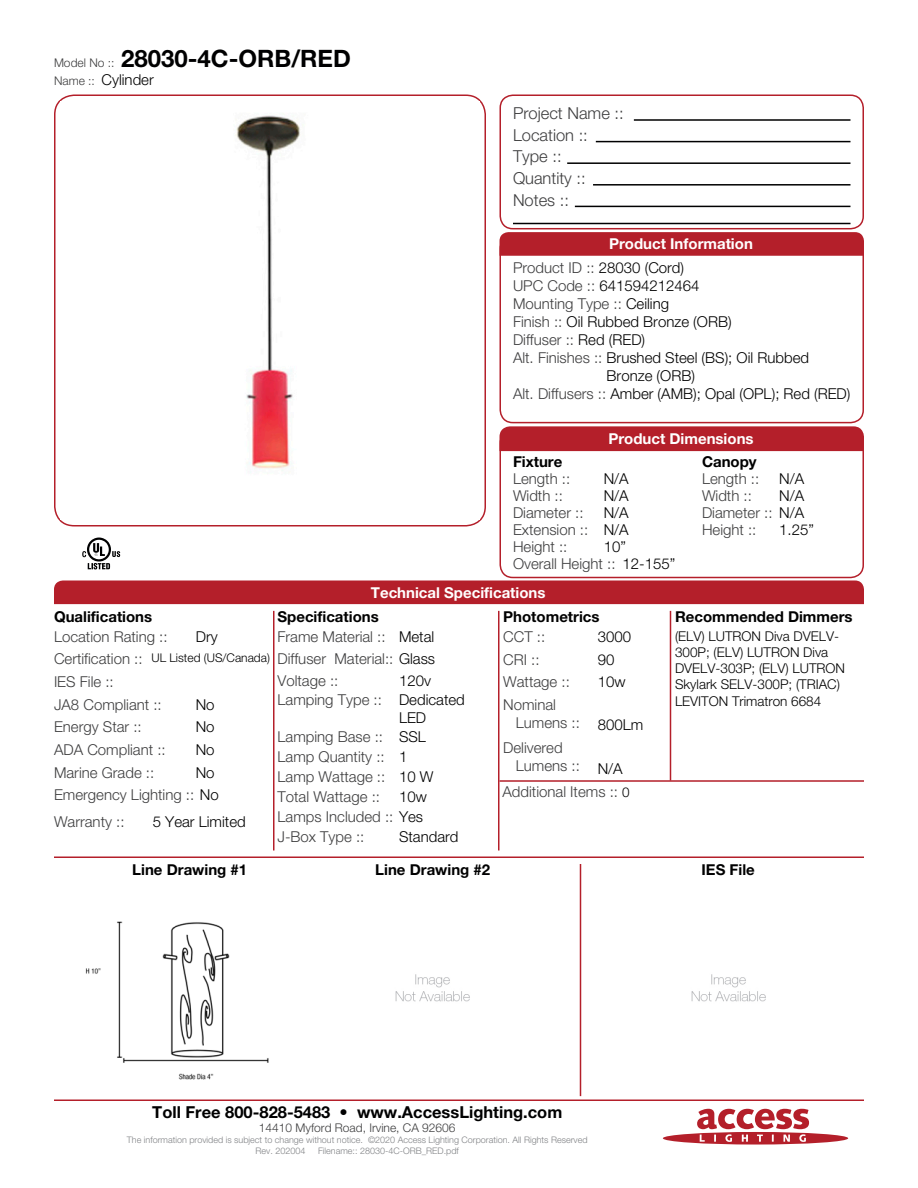
<style>
.page{position:relative;width:918px;height:1188px;background:#fff}
.page>*{position:absolute;margin:0;border:0;box-sizing:border-box;transform-origin:0 0}
.t1{font:700 24px "Helvetica Neue LT Std";color:#000001}
.Left_Justify{font:300 16.5px "Helvetica Neue LT Std";color:#3e3e3f}
.t2{font:700 16.5px "Helvetica Neue LT Std";color:#000001}
.Left_Justify-2{font:300 15px/18px "Helvetica Neue LT Std";color:#3e3e3f}
.Left_Justify-3{font:300 15px/18px "Helvetica Neue LT Std";color:#000001}
.Left_Justify-4{font:700 15px "Helvetica Neue LT Std";color:#000001}
.t3{font:700 15px "Helvetica Neue LT Std";color:#fff}
.Left_Justify-5{font:300 13.5px/16.2px "Helvetica Neue LT Std";color:#000001}
.t4{font:300 12px "Helvetica Neue LT Std";color:#3e3e3f}
.Left_Justify-6{font:300 12px "Helvetica Neue LT Std";color:#000001}
.t5{font:300 9px "Helvetica Neue LT Std";color:#808285}
.s1{font-weight:300;font-size:12px;color:#3e3e3f}
.s2{font-size:12px;color:#3e3e3f}
.s3{color:#000001}
.s4{color:#3e3e3f}
.s5{font-size:13.5px;color:#000001}
</style>
<div class="page">
<svg style="left:663px;top:1109px;width:185px;height:36px"></svg>
<div style="left:499px;top:94px;width:365px;height:135px;border:2px solid #b41f2a;border-radius:13px"></div>
<div style="left:499px;top:235px;width:365px;height:188px;border:2px solid #b41f2a;border-radius:13px"></div>
<div style="left:499px;top:430px;width:365px;height:148px;border:2px solid #b41f2a;border-radius:13px"></div>
<hr style="left:634px;top:119px;width:217px;height:2px;background:#000001">
<hr style="left:596px;top:141px;width:254px;height:1px;background:#000001">
<hr style="left:593px;top:184px;width:258px;height:2px;background:#000001">
<hr style="left:567px;top:162px;width:283px;height:2px;background:#000001">
<hr style="left:575px;top:206px;width:275px;height:1px;background:#000001">
<hr style="left:513px;top:223px;width:337px;height:1px;background:#000001">
<svg style="left:500px;top:232px;width:364px;height:24px;background:#b5232d"></svg>
<div style="left:500px;top:426px;width:364px;height:25px;background:#b41f2a"></div>
<div style="left:54px;top:580px;width:810px;height:24px;background:#b41f2a"></div>
<hr style="left:54px;top:856px;width:810px;height:2px;background:#b41f2a">
<hr style="left:54px;top:1100px;width:810px;height:1px;background:#b41f2a">
<hr style="left:670px;top:611px;width:1px;height:170px;background:#b41f2a">
<hr style="left:580px;top:864px;width:1px;height:232px;background:#b41f2a">
<hr style="left:498px;top:611px;width:2px;height:239px;background:#b41f2a">
<hr style="left:273px;top:611px;width:1px;height:239px;background:#b41f2a">
<div style="left:54px;top:94px;width:432px;height:432px;border:2px solid #b41f2a;border-radius:20px"></div>
<hr style="left:500px;top:780px;width:364px;height:2px;background:#b41f2a">
<img style="left:61px;top:115px;width:418px;height:405px">
<svg style="left:82px;top:538px;width:39px;height:32px"></svg>
<img style="left:85px;top:921px;width:184px;height:159px">
<img style="left:395px;top:974px;width:75px;height:28px">
<img style="left:691px;top:974px;width:75px;height:28px">
<p class="t1" style="left:54px;top:44px;width:298px"><span class="s1">Model No ::</span> 28030-4C-ORB/RED</p>
<p class="Left_Justify-3" style="left:54px;top:70px;width:101px"><span class="s2">Name ::</span> Cylinder</p>
<p class="Left_Justify" style="left:513px;top:103px;width:112px">Project Name ::</p>
<p class="Left_Justify" style="left:513px;top:125px;width:76px">Location ::</p>
<p class="Left_Justify" style="left:513px;top:146px;width:50px">Type ::</p>
<p class="Left_Justify" style="left:513px;top:168px;width:74px">Quantity ::</p>
<p class="Left_Justify" style="left:513px;top:190px;width:57px">Notes ::</p>
<p class="t3" style="left:609px;top:235px;width:145px">Product Information</p>
<p class="Left_Justify-2" style="left:513px;top:259px;width:173px">Product ID :: <span class="s3">28030 (Cord)</span></p>
<p class="Left_Justify-3" style="left:513px;top:277px;width:188px"><span class="s4">UPC Code ::</span> 641594212464</p>
<p class="Left_Justify-2" style="left:513px;top:295px;width:158px">Mounting Type :: <span class="s3">Ceiling</span></p>
<p class="Left_Justify-3" style="left:513px;top:313px;width:220px"><span class="s4">Finish ::</span> Oil Rubbed Bronze (ORB)</p>
<p class="Left_Justify-2" style="left:513px;top:331px;width:134px">Diffuser :: <span class="s3">Red (RED)</span></p>
<p class="Left_Justify-3" style="left:607px;top:349px;width:204px;text-indent:-94px"><span class="s4">Alt. Finishes ::</span> Brushed Steel (BS); Oil Rubbed<br>Bronze (ORB)</p>
<p class="Left_Justify-3" style="left:513px;top:385px;width:339px"><span class="s4">Alt. Diffusers ::</span> Amber (AMB); Opal (OPL); Red (RED)</p>
<p class="t3" style="left:608px;top:429px;width:147px">Product Dimensions</p>
<p class="Left_Justify-4" style="left:513px;top:453px;width:51px">Fixture</p>
<p class="Left_Justify-4" style="left:702px;top:453px;width:56px">Canopy</p>
<p class="Left_Justify-2" style="left:513px;top:470px;width:59px">Length ::</p>
<p class="Left_Justify-3" style="left:604px;top:470px;width:27px">N/A</p>
<p class="Left_Justify-2" style="left:702px;top:470px;width:59px">Length ::</p>
<p class="Left_Justify-3" style="left:779px;top:470px;width:27px">N/A</p>
<p class="Left_Justify-2" style="left:513px;top:487px;width:51px">Width ::</p>
<p class="Left_Justify-2" style="left:513px;top:537px;width:56px">Height ::</p>
<p class="Left_Justify-3" style="left:604px;top:487px;width:27px">N/A</p>
<p class="Left_Justify-3" style="left:604px;top:537px;width:24px">10”</p>
<p class="Left_Justify-3" style="left:779px;top:487px;width:27px">N/A</p>
<p class="Left_Justify-2" style="left:702px;top:487px;width:51px">Width ::</p>
<p class="Left_Justify-3" style="left:604px;top:503px;width:27px">N/A</p>
<p class="Left_Justify-2" style="left:702px;top:503px;width:104px">Diameter :: <span class="s3">N/A</span></p>
<p class="Left_Justify-3" style="left:604px;top:520px;width:27px">N/A</p>
<p class="Left_Justify-3" style="left:779px;top:520px;width:36px">1.25”</p>
<p class="Left_Justify-2" style="left:513px;top:503px;width:72px">Diameter ::</p>
<p class="Left_Justify-2" style="left:513px;top:520px;width:77px">Extension ::</p>
<p class="Left_Justify-2" style="left:702px;top:520px;width:56px">Height ::</p>
<p class="Left_Justify-2" style="left:513px;top:554px;width:104px">Overall Height ::</p>
<p class="Left_Justify-3" style="left:622px;top:554px;width:54px">12-155”</p>
<p class="t3" style="left:371px;top:583px;width:176px">Technical Specifications</p>
<p class="Left_Justify-4" style="left:54px;top:607px;width:100px">Qualifications</p>
<p class="Left_Justify-4" style="left:503px;top:607px;width:98px">Photometrics</p>
<p class="Left_Justify-4" style="left:675px;top:607px;width:179px">Recommended Dimmers</p>
<p class="Left_Justify-4" style="left:278px;top:607px;width:103px">Specifications</p>
<p class="Left_Justify-3" style="left:196px;top:627px;width:23px">Dry</p>
<p class="Left_Justify-3" style="left:598px;top:627px;width:35px">3000</p>
<p class="Left_Justify-5" style="left:675px;top:628px;width:172px">(ELV) LUTRON Diva DVELV-<br>300P; (ELV) LUTRON Diva<br>DVELV-303P; (ELV) LUTRON<br>Skylark SELV-300P; (TRIAC)<br>LEVITON Trimatron 6684</p>
<p class="Left_Justify-2" style="left:54px;top:627px;width:115px">Location Rating ::</p>
<p class="Left_Justify-2" style="left:503px;top:627px;width:43px">CCT ::</p>
<p class="Left_Justify-2" style="left:503px;top:650px;width:38px">CRI ::</p>
<p class="Left_Justify-2" style="left:503px;top:673px;width:68px">Wattage ::</p>
<p class="Left_Justify-2" style="left:516px;top:695px;width:66px;text-indent:-13px">Nominal<br>Lumens ::</p>
<p class="Left_Justify-2" style="left:516px;top:738px;width:66px;text-indent:-13px">Delivered<br>Lumens ::</p>
<p class="Left_Justify-2" style="left:278px;top:627px;width:110px">Frame Material ::</p>
<p class="Left_Justify-2" style="left:278px;top:671px;width:62px">Voltage ::</p>
<p class="Left_Justify-3" style="left:399px;top:627px;width:37px">Metal</p>
<p class="Left_Justify-3" style="left:399px;top:671px;width:33px">120v</p>
<p class="Left_Justify-2" style="left:54px;top:650px;width:90px">Certification ::</p>
<p class="Left_Justify-2" style="left:54px;top:695px;width:109px">JA8 Compliant ::</p>
<p class="Left_Justify-2" style="left:278px;top:650px;width:159px">Diffuser Material:: <span class="s3">Glass</span></p>
<p class="Left_Justify-2" style="left:278px;top:691px;width:106px">Lamping Type ::</p>
<p class="Left_Justify-2" style="left:278px;top:727px;width:107px">Lamping Base ::</p>
<p class="Left_Justify-2" style="left:278px;top:747px;width:109px">Lamp Quantity ::</p>
<p class="Left_Justify-2" style="left:278px;top:767px;width:109px">Lamp Wattage ::</p>
<p class="Left_Justify-2" style="left:278px;top:787px;width:104px">Total Wattage ::</p>
<p class="Left_Justify-2" style="left:278px;top:808px;width:147px">Lamps Included :: <span class="s3">Yes</span></p>
<p class="Left_Justify-2" style="left:278px;top:828px;width:88px">J-Box Type ::</p>
<p class="Left_Justify-6" style="left:152px;top:651px;width:120px">UL Listed (US/Canada)</p>
<p class="Left_Justify-3" style="left:196px;top:695px;width:20px">No</p>
<p class="Left_Justify-3" style="left:196px;top:718px;width:20px">No</p>
<p class="Left_Justify-3" style="left:196px;top:740px;width:20px">No</p>
<p class="Left_Justify-3" style="left:196px;top:763px;width:20px">No</p>
<p class="Left_Justify-3" style="left:598px;top:650px;width:18px">90</p>
<p class="Left_Justify-3" style="left:598px;top:673px;width:29px">10w</p>
<p class="Left_Justify-3" style="left:598px;top:716px;width:47px">800Lm</p>
<p class="Left_Justify-3" style="left:598px;top:759px;width:27px">N/A</p>
<p class="Left_Justify-2" style="left:54px;top:673px;width:61px">IES File ::</p>
<p class="Left_Justify-2" style="left:54px;top:718px;width:89px">Energy Star ::</p>
<p class="Left_Justify-2" style="left:54px;top:740px;width:113px">ADA Compliant ::</p>
<p class="Left_Justify-2" style="left:54px;top:763px;width:102px">Marine Grade ::</p>
<p class="Left_Justify-2" style="left:54px;top:786px;width:166px">Emergency Lighting :: <span class="s3">No</span></p>
<p class="Left_Justify-3" style="left:399px;top:691px;width:67px">Dedicated<br>LED</p>
<p class="Left_Justify-3" style="left:399px;top:727px;width:28px">SSL</p>
<p class="Left_Justify-3" style="left:399px;top:747px;width:10px">1</p>
<p class="Left_Justify-3" style="left:399px;top:767px;width:36px">10 W</p>
<p class="Left_Justify-3" style="left:399px;top:787px;width:29px">10w</p>
<p class="Left_Justify-2" style="left:502px;top:782px;width:129px">Additional Items :: <span class="s5">0</span></p>
<p class="Left_Justify-2" style="left:54px;top:813px;width:72px">Warranty ::</p>
<p class="Left_Justify-3" style="left:153px;top:813px;width:95px">5 Year Limited</p>
<p class="Left_Justify-3" style="left:399px;top:828px;width:61px">Standard</p>
<p class="Left_Justify-4" style="left:132px;top:860px;width:116px">Line Drawing #1</p>
<p class="Left_Justify-4" style="left:375px;top:860px;width:116px">Line Drawing #2</p>
<p class="Left_Justify-4" style="left:702px;top:860px;width:55px">IES File</p>
<p class="t2" style="left:152px;top:1101px;width:412px">Toll Free 800-828-5483 • www.AccessLighting.com</p>
<p class="t4" style="left:259px;top:1120px;width:198px">14410 Myford Road, Irvine, CA 92606</p>
<p class="t5" style="left:127px;top:1134px;width:462px">The information provided is subject to change without notice. ©2020 Access Lighting Corporation. All Rights Reserved</p>
<p class="t5" style="left:256px;top:1145px;width:51px">Rev. 202004</p>
<p class="t5" style="left:318px;top:1145px;width:142px">Filename:: 28030-4C-ORB_RED.pdf</p>
</div>
